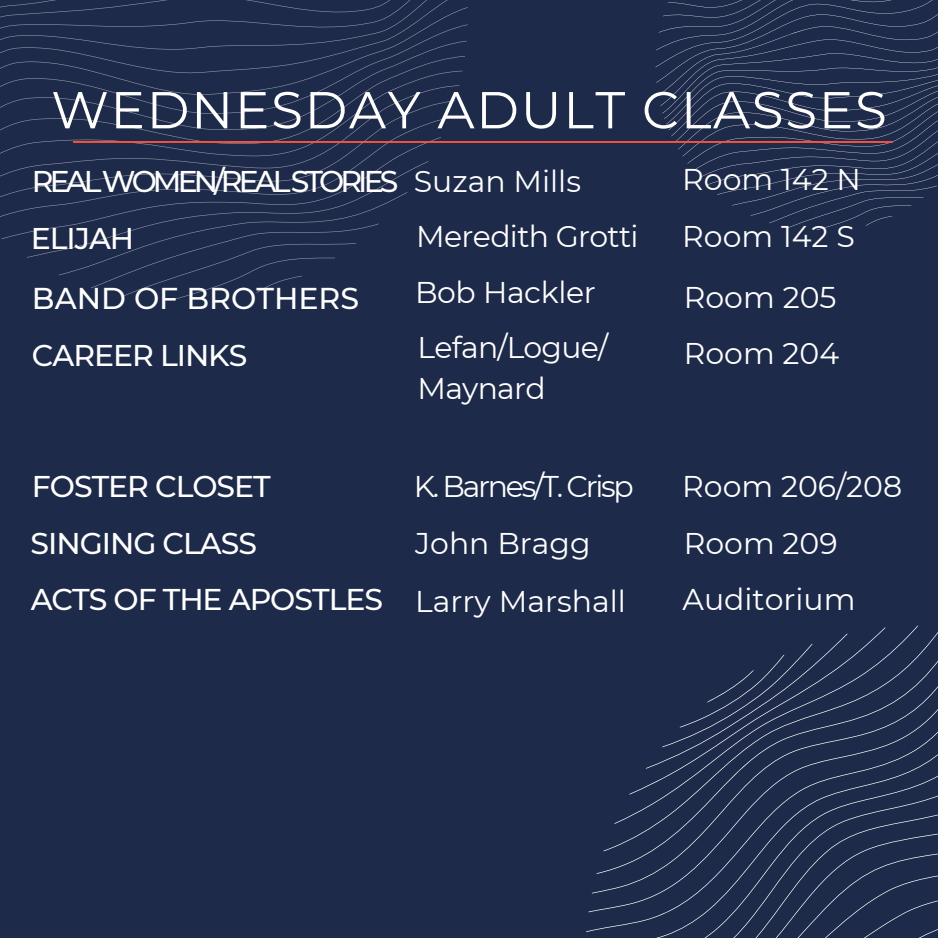
<style>
.page{position:relative;width:938px;height:938px;background:#fff}
.page>*{position:absolute;margin:0;border:0;box-sizing:border-box;transform-origin:0 0}
.t1{font:51.75px "Montserrat";letter-spacing:.03em;color:#fff}
.t2{font:30px "Montserrat";color:#fff}
.t3{font:500 30px "Montserrat";letter-spacing:-.035em;color:#fff}
.t4{font:500 30px "Montserrat";letter-spacing:-.13em;color:#fff}
.t5{font:500 30px/60px "Montserrat";color:#fff}
.t6{font:30px/41.2px "Montserrat";letter-spacing:-.025em;color:#fff}
.t7{font:30px "Montserrat";letter-spacing:-.075em;color:#fff}
.t8{font:30px "Montserrat";letter-spacing:-.02em;color:#fff}
</style>
<div class="page">
<div style="left:0;top:0;width:938px;height:937px;background:#1d2a49"></div>
<svg style="left:0;top:0;width:467px;height:298px"></svg>
<svg style="left:655px;top:0;width:283px;height:229px"></svg>
<svg style="left:586px;top:625px;width:352px;height:312px"></svg>
<hr style="left:73px;top:141px;width:819px;height:2px;background:#ff533d">
<h1 class="t1" style="left:51px;top:78px;width:837px">WEDNESDAY ADULT CLASSES</h1>
<p class="t4" style="left:32px;top:163px;width:368px">REALWOMEN/REALSTORIES</p>
<p class="t5" style="left:31px;top:208px;width:330px">ELIJAH<br>BAND OF BROTHERS</p>
<p class="t3" style="left:32px;top:337px;width:217px">CAREER LINKS</p>
<p class="t2" style="left:414px;top:163px;width:169px">Suzan Mills</p>
<p class="t2" style="left:682px;top:161px;width:180px">Room 142 N</p>
<p class="t8" style="left:416px;top:218px;width:224px">Meredith Grotti</p>
<p class="t2" style="left:682px;top:217px;width:174px">Room 142 S</p>
<p class="t2" style="left:415px;top:274px;width:182px">Bob Hackler</p>
<p class="t2" style="left:683px;top:278px;width:154px">Room 205</p>
<p class="t6" style="left:417px;top:326px;width:192px">Lefan/Logue/<br>Maynard</p>
<p class="t2" style="left:683px;top:335px;width:157px">Room 204</p>
<p class="t3" style="left:32px;top:468px;width:240px">FOSTER CLOSET</p>
<p class="t7" style="left:414px;top:467px;width:222px">K. Barnes/T. Crisp</p>
<p class="t2" style="left:682px;top:468px;width:221px">Room 206/208</p>
<p class="t3" style="left:31px;top:524px;width:228px">SINGING CLASS</p>
<p class="t2" style="left:415px;top:524px;width:177px">John Bragg</p>
<p class="t2" style="left:683px;top:525px;width:155px">Room 209</p>
<p class="t3" style="left:31px;top:581px;width:354px">ACTS OF THE APOSTLES</p>
<p class="t2" style="left:415px;top:583px;width:212px">Larry Marshall</p>
<p class="t2" style="left:682px;top:581px;width:175px">Auditorium</p>
</div>
